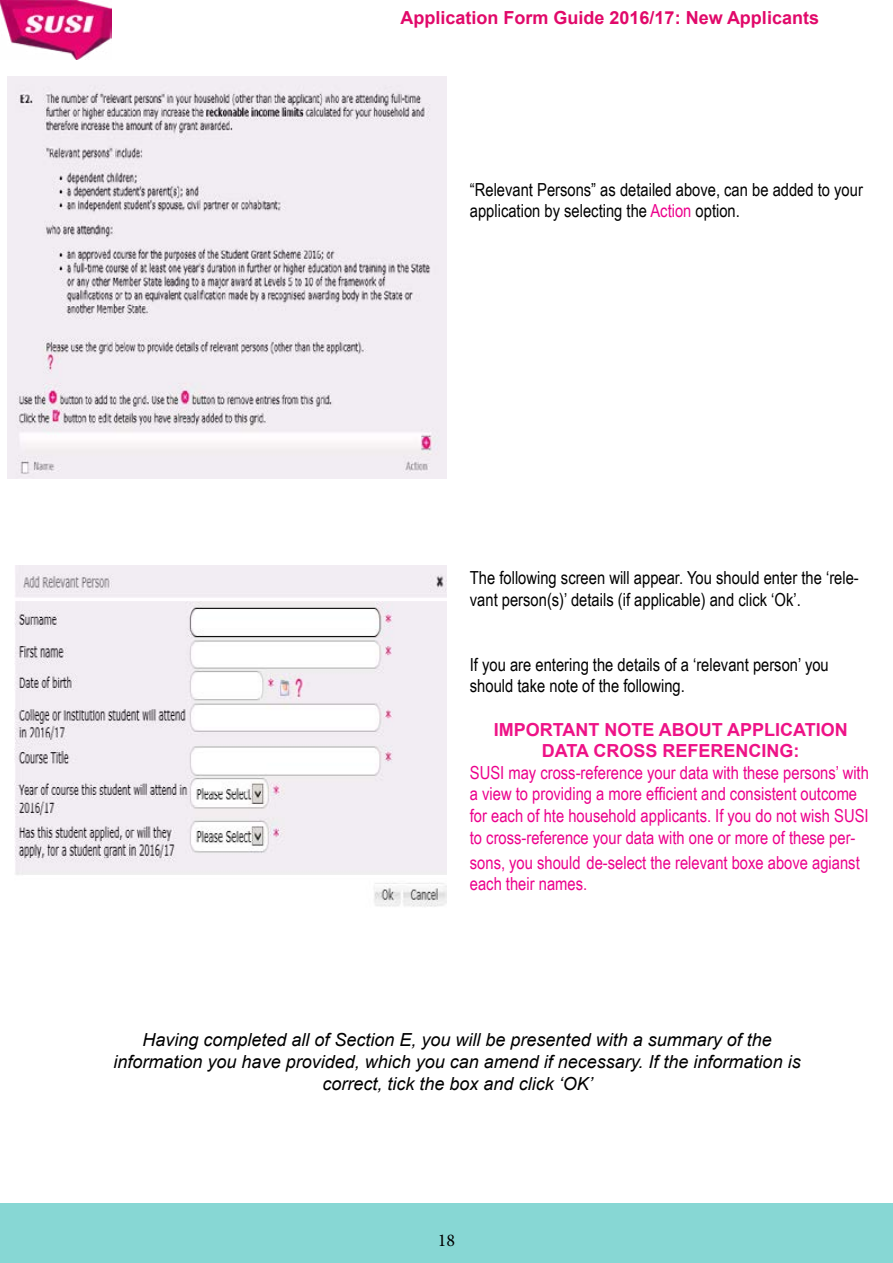
<style>
.page{position:relative;width:893px;height:1263px;background:#fff}
.page>*{position:absolute;margin:0;border:0;box-sizing:border-box;transform-origin:0 0}
.t1{font:18px/21.6px "Arial Narrow";color:#ec008c}
.t2{font:18px/21.6px "Arial Narrow";color:#000}
.t3{font:italic 18px "Arial";color:#000}
.t4{font:700 18px/21.6px "Arial";color:#ee1387;text-align:center}
.t5{font:700 18px "Arial";color:#e1096a}
.t6{font:18px "Minion Pro";color:#000}
.s1{color:#ec008c}
</style>
<div class="page">
<div style="left:0;top:1203px;width:893px;height:60px;background:#87d7d4"></div>
<img style="left:0;top:0;width:112px;height:60px">
<img style="left:7px;top:76px;width:439px;height:402px">
<img style="left:15px;top:566px;width:431px;height:341px">
<p class="t5" style="left:401px;top:5px;width:420px">Application Form Guide 2016/17: New Applicants</p>
<p class="t2" style="left:470px;top:178px;width:395px">“Relevant Persons” as detailed above, can be added to your application by selecting the <span class="s1">Action</span> option.</p>
<p class="t2" style="left:470px;top:567px;width:390px">The following screen will appear. You should enter the ‘rele&shy;vant person(s)’ details (if applicable) and click ‘Ok’.</p>
<p class="t2" style="left:470px;top:653px;width:360px">If you are entering the details of a ‘relevant person’ you should take note of the following.</p>
<p class="t4" style="left:494px;top:719px;width:355px">IMPORTANT NOTE ABOUT APPLICATION<br>DATA CROSS REFERENCING:</p>
<p class="t1" style="left:470px;top:761px;width:401px">SUSI may cross-reference your data with these persons’ with a view to providing a more efficient and consistent outcome for each of hte household applicants. If you do not wish SUSI to cross-reference your data with one or more of these per-</p>
<p class="t1" style="left:470px;top:851px;width:391px">sons, you should de-select the relevant boxe above agianst each their names.</p>
<p class="t3" style="left:142px;top:1028px;width:631px">Having completed all of Section E, you will be presented with a summary of the</p>
<p class="t3" style="left:114px;top:1050px;width:689px">information you have provided, which you can amend if necessary. If the information is</p>
<p class="t3" style="left:323px;top:1072px;width:272px">correct, tick the box and click ‘OK’</p>
<p class="t6" style="left:438px;top:1228px;width:19px">18</p>
</div>
